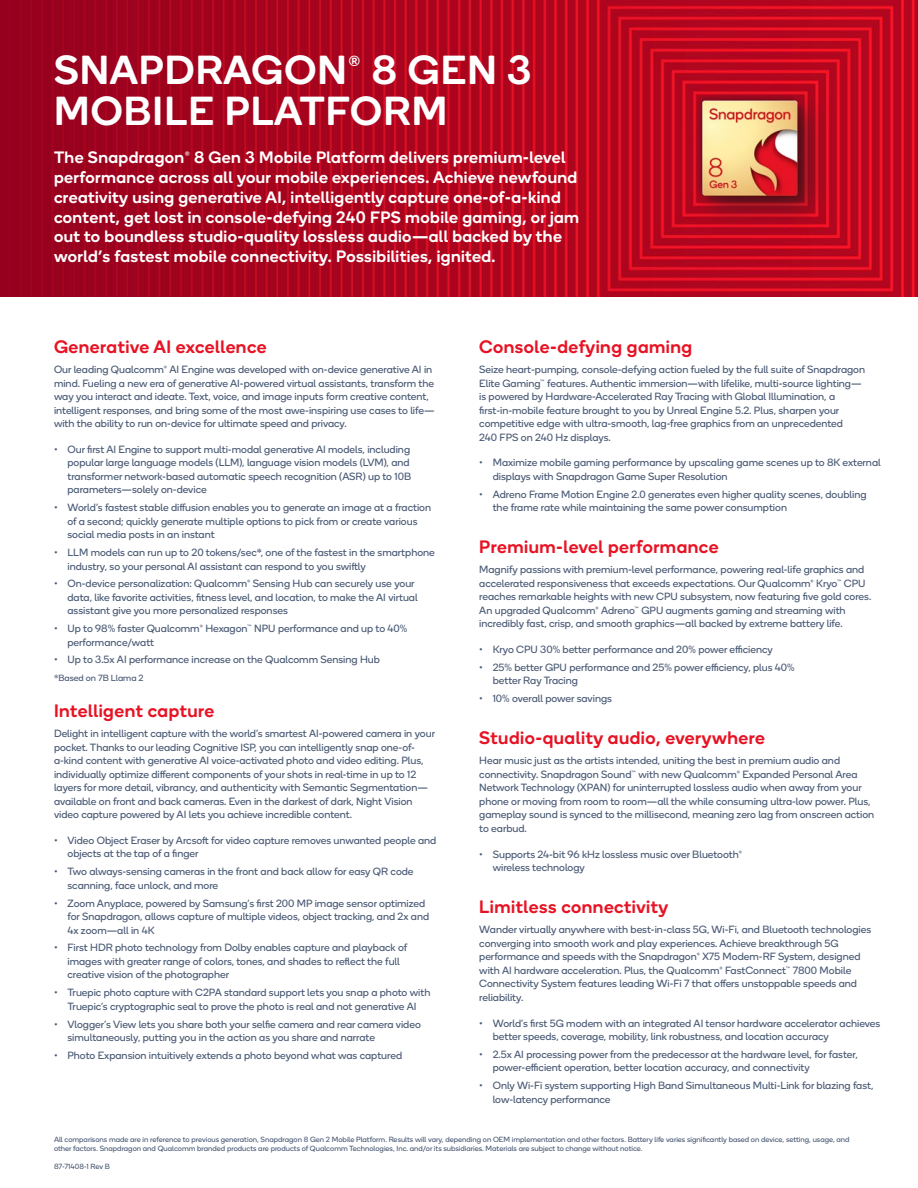
<style>
.page{position:relative;width:918px;height:1188px;background:#fff}
.page>*{position:absolute;margin:0;border:0;box-sizing:border-box;transform-origin:0 0}
.t1{font:500 40.5px/40.5px "Qualcomm Next";letter-spacing:.03em;color:#fff}
.t2{font:500 18px "Qualcomm Next";letter-spacing:.03em;color:#e71324}
.Intro{font:500 16.5px/19.8px "Qualcomm Next";letter-spacing:.025em;color:#fff}
.Body_1{font:10.5px/13.5px "Qualcomm Next";color:#4a5a75}
.Legal{font:9px "Qualcomm Next";color:#4a5a75}
.Legal-2{font:7.5px/9px "Qualcomm Next";color:#4a5a75}
</style>
<div class="page">
<img style="left:0;top:0;width:918px;height:297px">
<img style="left:656px;top:54px;width:189px;height:189px">
<h1 class="t1" style="left:54px;top:48px;width:479px">SNAPDRAGON® 8 GEN 3<br>MOBILE PLATFORM</h1>
<p class="Intro" style="left:54px;top:147px;width:527px">The Snapdragon® 8 Gen 3 Mobile Platform delivers premium-level performance across all your mobile experiences. Achieve newfound creativity using generative AI, intelligently capture one-of-a-kind content, get lost in console-defying 240 FPS mobile gaming, or jam out to boundless studio-quality lossless audio—all backed by the world’s fastest mobile connectivity. Possibilities, ignited.</p>
<h2 class="t2" style="left:54px;top:335px;width:214px">Generative AI excellence</h2>
<p class="Body_1" style="left:54px;top:363px;width:382px">Our leading Qualcomm® AI Engine was developed with on-device generative AI in mind. Fueling a new era of generative AI-powered virtual assistants, transform the way you interact and ideate. Text, voice, and image inputs form creative content, intelligent responses, and bring some of the most awe-inspiring use cases to life— with the ability to run on-device for ultimate speed and privacy.</p>
<p class="Body_1" style="left:68px;top:442px;width:345px;text-indent:-14px">• Our first AI Engine to support multi-modal generative AI models, including popular large language models (LLM), language vision models (LVM), and transformer network-based automatic speech recognition (ASR) up to 10B parameters—solely on-device</p>
<p class="Body_1" style="left:68px;top:501px;width:365px;text-indent:-14px">• World’s fastest stable diffusion enables you to generate an image at a fraction of a second; quickly generate multiple options to pick from or create various social media posts in an instant</p>
<p class="Body_1" style="left:68px;top:545px;width:369px;text-indent:-14px">• LLM models can run up to 20 tokens/sec*, one of the fastest in the smartphone industry, so your personal AI assistant can respond to you swiftly</p>
<p class="Body_1" style="left:68px;top:577px;width:352px;text-indent:-14px">• On-device personalization: Qualcomm® Sensing Hub can securely use your data, like favorite activities, fitness level, and location, to make the AI virtual assistant give you more personalized responses</p>
<p class="Body_1" style="left:68px;top:621px;width:341px;text-indent:-14px">• Up to 98% faster Qualcomm® Hexagon™ NPU performance and up to 40% performance/watt</p>
<p class="Body_1" style="left:54px;top:653px;width:328px">• Up to 3.5x AI performance increase on the Qualcomm Sensing Hub</p>
<p class="Legal" style="left:54px;top:672px;width:91px">*Based on 7B Llama 2</p>
<h2 class="t2" style="left:54px;top:699px;width:162px">Intelligent capture</h2>
<p class="Body_1" style="left:54px;top:727px;width:383px">Delight in intelligent capture with the world’s smartest AI-powered camera in your pocket. Thanks to our leading Cognitive ISP, you can intelligently snap one-of&shy;a-kind content with generative AI voice-activated photo and video editing. Plus, individually optimize different components of your shots in real-time in up to 12 layers for more detail, vibrancy, and authenticity with Semantic Segmentation— available on front and back cameras. Even in the darkest of dark, Night Vision video capture powered by AI lets you achieve incredible content.</p>
<p class="Body_1" style="left:68px;top:833px;width:370px;text-indent:-14px">• Video Object Eraser by Arcsoft for video capture removes unwanted people and objects at the tap of a finger</p>
<p class="Body_1" style="left:68px;top:865px;width:348px;text-indent:-14px">• Two always-sensing cameras in the front and back allow for easy QR code scanning, face unlock, and more</p>
<p class="Body_1" style="left:68px;top:896px;width:363px;text-indent:-14px">• Zoom Anyplace, powered by Samsung’s first 200 MP image sensor optimized for Snapdragon, allows capture of multiple videos, object tracking, and 2x and<br>4x zoom—all in 4K</p>
<p class="Body_1" style="left:68px;top:941px;width:341px;text-indent:-14px">• First HDR photo technology from Dolby enables capture and playback of images with greater range of colors, tones, and shades to reflect the full creative vision of the photographer</p>
<p class="Body_1" style="left:54px;top:986px;width:378px;text-align:center">• Truepic photo capture with C2PA standard support lets you snap a photo with<br>Truepic’s cryptographic seal to prove the photo is real and not generative AI</p>
<p class="Body_1" style="left:68px;top:1017px;width:355px;text-indent:-14px">• Vlogger’s View lets you share both your selfie camera and rear camera video simultaneously, putting you in the action as you share and narrate</p>
<p class="Body_1" style="left:54px;top:1048px;width:350px">• Photo Expansion intuitively extends a photo beyond what was captured</p>
<h2 class="t2" style="left:479px;top:335px;width:214px">Console-defying gaming</h2>
<p class="Body_1" style="left:479px;top:363px;width:387px">Seize heart-pumping, console-defying action fueled by the full suite of Snapdragon Elite Gaming™ features. Authentic immersion—with lifelike, multi-source lighting— is powered by Hardware-Accelerated Ray Tracing with Global Illumination, a first-in-mobile feature brought to you by Unreal Engine 5.2. Plus, sharpen your competitive edge with ultra-smooth, lag-free graphics from an unprecedented<br>240 FPS on 240 Hz displays.</p>
<p class="Body_1" style="left:493px;top:456px;width:390px;text-indent:-14px">• Maximize mobile gaming performance by upscaling game scenes up to 8K external displays with Snapdragon Game Super Resolution</p>
<p class="Body_1" style="left:493px;top:487px;width:375px;text-indent:-14px">• Adreno Frame Motion Engine 2.0 generates even higher quality scenes, doubling the frame rate while maintaining the same power consumption</p>
<h2 class="t2" style="left:479px;top:535px;width:241px">Premium-level performance</h2>
<p class="Body_1" style="left:479px;top:563px;width:394px">Magnify passions with premium-level performance, powering real-life graphics and accelerated responsiveness that exceeds expectations. Our Qualcomm® Kryo™ CPU reaches remarkable heights with new CPU subsystem, now featuring five gold cores.<br>An upgraded Qualcomm® Adreno™ GPU augments gaming and streaming with incredibly fast, crisp, and smooth graphics—all backed by extreme battery life.</p>
<p class="Body_1" style="left:479px;top:642px;width:295px">• Kryo CPU 30% better performance and 20% power efficiency</p>
<p class="Body_1" style="left:493px;top:660px;width:304px;text-indent:-14px">• 25% better GPU performance and 25% power efficiency, plus 40% better Ray Tracing</p>
<p class="Body_1" style="left:479px;top:692px;width:134px">• 10% overall power savings</p>
<h2 class="t2" style="left:479px;top:726px;width:287px">Studio-quality audio, everywhere</h2>
<p class="Body_1" style="left:479px;top:754px;width:397px">Hear music just as the artists intended, uniting the best in premium audio and connectivity. Snapdragon Sound™ with new Qualcomm® Expanded Personal Area Network Technology (XPAN) for uninterrupted lossless audio when away from your phone or moving from room to room—all the while consuming ultra-low power. Plus, gameplay sound is synced to the millisecond, meaning zero lag from onscreen action to earbud.</p>
<p class="Body_1" style="left:493px;top:847px;width:251px;text-indent:-14px">• Supports 24-bit 96 kHz lossless music over Bluetooth® wireless technology</p>
<h2 class="t2" style="left:479px;top:895px;width:190px">Limitless connectivity</h2>
<p class="Body_1" style="left:479px;top:923px;width:393px">Wander virtually anywhere with best-in-class 5G, Wi-Fi, and Bluetooth technologies converging into smooth work and play experiences. Achieve breakthrough 5G performance and speeds with the Snapdragon® X75 Modem-RF System, designed with AI hardware acceleration. Plus, the Qualcomm® FastConnect™ 7800 Mobile Connectivity System features leading Wi-Fi 7 that offers unstoppable speeds and reliability.</p>
<p class="Body_1" style="left:493px;top:1016px;width:389px;text-indent:-14px">• World’s first 5G modem with an integrated AI tensor hardware accelerator achieves better speeds, coverage, mobility, link robustness, and location accuracy</p>
<p class="Body_1" style="left:493px;top:1047px;width:367px;text-indent:-14px">• 2.5x AI processing power from the predecessor at the hardware level, for faster, power-efficient operation, better location accuracy, and connectivity</p>
<p class="Body_1" style="left:493px;top:1078px;width:382px;text-indent:-14px">• Only Wi-Fi system supporting High Band Simultaneous Multi-Link for blazing fast, low-latency performance</p>
<p class="Legal-2" style="left:54px;top:1135px;width:797px">All comparisons made are in reference to previous generation, Snapdragon 8 Gen 2 Mobile Platform. Results will vary, depending on OEM implementation and other factors. Battery life varies significantly based on device, setting, usage, and other factors. Snapdragon and Qualcomm branded products are products of Qualcomm Technologies, Inc. and/or its subsidiaries. Materials are subject to change without notice.</p>
<p class="Legal-2" style="left:54px;top:1162px;width:57px">87-71408-1 Rev B</p>
</div>
